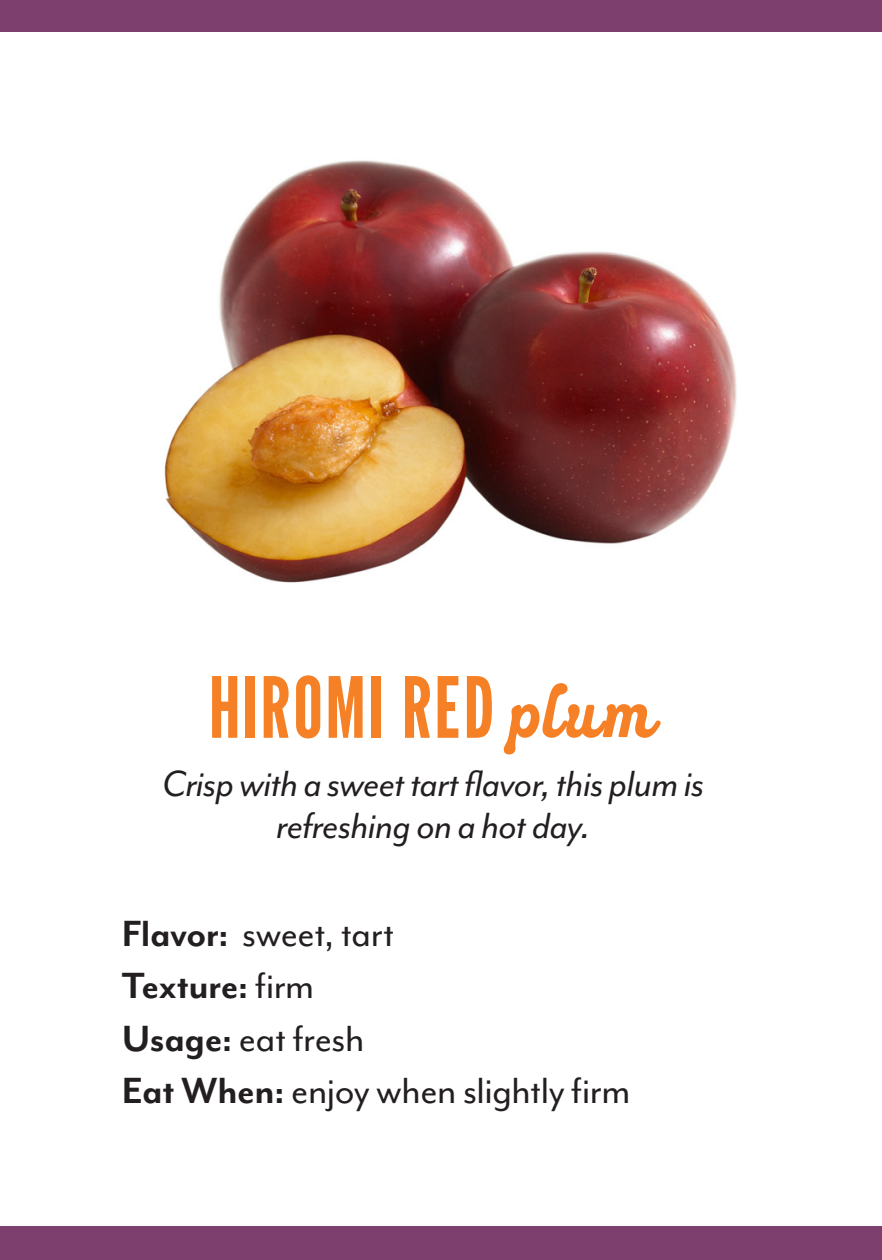
<style>
.page{position:relative;width:882px;height:1260px;background:#fff}
.page>*{position:absolute;margin:0;border:0;box-sizing:border-box;transform-origin:0 0}
.Citrus_Name{font:84px "League Gothic";letter-spacing:.025em;color:#f58026}
.Paragraph{font:42px "Mr Eaves Mod OT";letter-spacing:-.015em;color:#231f20}
.Paragraph-2{font:italic 42px/42px "Mr Eaves Mod OT";letter-spacing:-.01em;color:#231f20;text-align:center}
.Paragraph-3{font:700 42px "Mr Eaves Mod OT";letter-spacing:-.015em;color:#231f20}
.s1{font-family:"BN Rendall Script Cursive";font-size:70px}
.s2{font-weight:700}
.s3{font-weight:400}
</style>
<div class="page">
<div style="left:0;top:1227px;width:882px;height:33px;background:#7d406e"></div>
<div style="left:0;top:0;width:882px;height:32px;background:#7d406e"></div>
<img style="left:164px;top:160px;width:573px;height:423px">
<p class="Citrus_Name" style="left:209px;top:650px;width:451px">HIROMI RED <span class="s1">plum</span></p>
<p class="Paragraph-2" style="left:163px;top:762px;width:543px">Crisp with a sweet tart flavor, this plum is refreshing on a hot day.</p>
<p class="Paragraph" style="left:122px;top:910px;width:274px"><span class="s2">Flavor:</span> sweet, tart</p>
<p class="Paragraph-3" style="left:122px;top:962px;width:194px">Texture: <span class="s3">firm</span></p>
<p class="Paragraph" style="left:122px;top:1015px;width:244px"><span class="s2">Usage:</span> eat fresh</p>
<p class="Paragraph" style="left:122px;top:1067px;width:510px"><span class="s2">Eat When:</span> enjoy when slightly firm</p>
</div>
